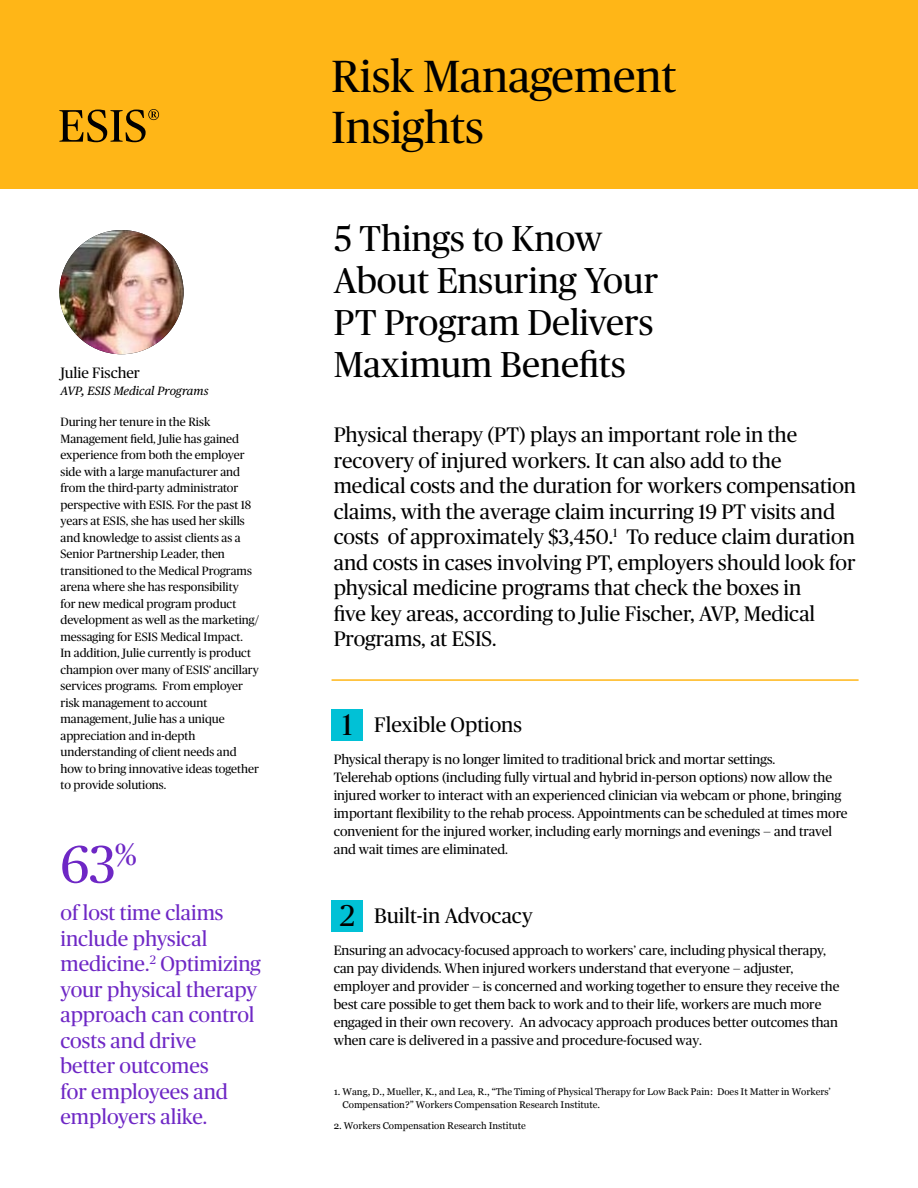
<style>
.page{position:relative;width:918px;height:1188px;background:#fff}
.page>*{position:absolute;margin:0;border:0;box-sizing:border-box;transform-origin:0 0}
.Call_Out{font:52.65px "Chubb Publico";color:#6e27c5}
.t1{font:45px/51px "Chubb Publico";color:#000}
.Intro{font:36px/42px "Chubb Publico";color:#000}
.Number{font:30px "Chubb Publico";color:#000}
.Intro-2{font:21px/25.5px "Chubb Publico";color:#000}
.Call_Out-2{font:21px/25.5px "Chubb Publico";color:#6e27c5}
.Subheads{font:21px "Chubb Publico";color:#000}
.Call_Out-3{font:15px "Chubb Publico";color:#000}
.body_coppy{font:13.5px/18px "Chubb Publico";color:#000}
.Call_Out-4{font:12px/16.5px "Chubb Publico";color:#000}
.Call_Out-5{font:italic 12px "Publico Text";color:#000}
.Disclaimer{font:9.75px/12.8px "Georgia";color:#000}
</style>
<div class="page">
<div style="left:0;top:0;width:918px;height:189px;background:#ffb617"></div>
<svg style="left:59px;top:109px;width:100px;height:33px"></svg>
<hr style="left:332px;top:679px;width:527px;height:2px;background:#ffb617">
<div style="left:332px;top:709px;width:31px;height:31px;background:#01c1d6"></div>
<div style="left:332px;top:900px;width:31px;height:32px;background:#01c1d6"></div>
<img style="left:59px;top:230px;width:125px;height:124px;border-radius:62px">
<p class="Call_Out-3" style="left:60px;top:362px;width:81px">Julie Fischer</p>
<p class="Call_Out-5" style="left:60px;top:381px;width:150px">AVP, ESIS Medical Programs</p>
<p class="Call_Out-4" style="left:60px;top:413px;width:200px">During her tenure in the Risk Management field, Julie has gained experience from both the employer side with a large manufacturer and from the third-party administrator perspective with ESIS. For the past 18 years at ESIS, she has used her skills and knowledge to assist clients as a Senior Partnership Leader, then transitioned to the Medical Programs arena where she has responsibility<br>for new medical program product development as well as the marketing/ messaging for ESIS Medical Impact.<br>In addition, Julie currently is product champion over many of ESIS’ ancillary services programs. From employer risk management to account management, Julie has a unique appreciation and in-depth understanding of client needs and how to bring innovative ideas together to provide solutions.</p>
<p class="Call_Out" style="left:60px;top:828px;width:78px">63<sup>%</sup></p>
<p class="Call_Out-2" style="left:60px;top:899px;width:202px">of lost time claims include physical medicine.<sup>2</sup> Optimizing your physical therapy approach can control costs and drive<br>better outcomes<br>for employees and employers alike.</p>
<h1 class="t1" style="left:332px;top:49px;width:346px">Risk Management<br>Insights</h1>
<p class="Intro" style="left:334px;top:216px;width:326px">5 Things to Know<br>About Ensuring Your<br>PT Program Delivers<br>Maximum Benefits</p>
<p class="Intro-2" style="left:334px;top:421px;width:524px">Physical therapy (PT) plays an important role in the recovery of injured workers. It can also add to the medical costs and the duration for workers compensation claims, with the average claim incurring 19 PT visits and costs of approximately $3,450.<sup>1</sup> To reduce claim duration and costs in cases involving PT, employers should look for physical medicine programs that check the boxes in<br>five key areas, according to Julie Fischer, AVP, Medical Programs, at ESIS.</p>
<h1 class="Number" style="left:342px;top:703px;width:12px">1</h1>
<h2 class="Subheads" style="left:374px;top:710px;width:149px">Flexible Options</h2>
<p class="body_coppy" style="left:334px;top:749px;width:515px">Physical therapy is no longer limited to traditional brick and mortar settings.<br>Telerehab options (including fully virtual and hybrid in-person options) now allow the injured worker to interact with an experienced clinician via webcam or phone, bringing important flexibility to the rehab process. Appointments can be scheduled at times more convenient for the injured worker, including early mornings and evenings — and travel and wait times are eliminated.</p>
<h1 class="Number" style="left:340px;top:895px;width:17px">2</h1>
<h2 class="Subheads" style="left:374px;top:901px;width:160px">Built-in Advocacy</h2>
<p class="body_coppy" style="left:334px;top:940px;width:507px">Ensuring an advocacy-focused approach to workers’ care, including physical therapy, can pay dividends. When injured workers understand that everyone — adjuster, employer and provider — is concerned and working together to ensure they receive the best care possible to get them back to work and to their life, workers are much more engaged in their own recovery. An advocacy approach produces better outcomes than when care is delivered in a passive and procedure-focused way.</p>
<p class="Disclaimer" style="left:343px;top:1085px;width:490px;text-indent:-9px">1. Wang, D., Mueller, K., and Lea, R., “The Timing of Physical Therapy for Low Back Pain: Does It Matter in Workers’<br>Compensation?” Workers Compensation Research Institute.</p>
<p class="Disclaimer" style="left:334px;top:1119px;width:194px">2. Workers Compensation Research Institute</p>
</div>
